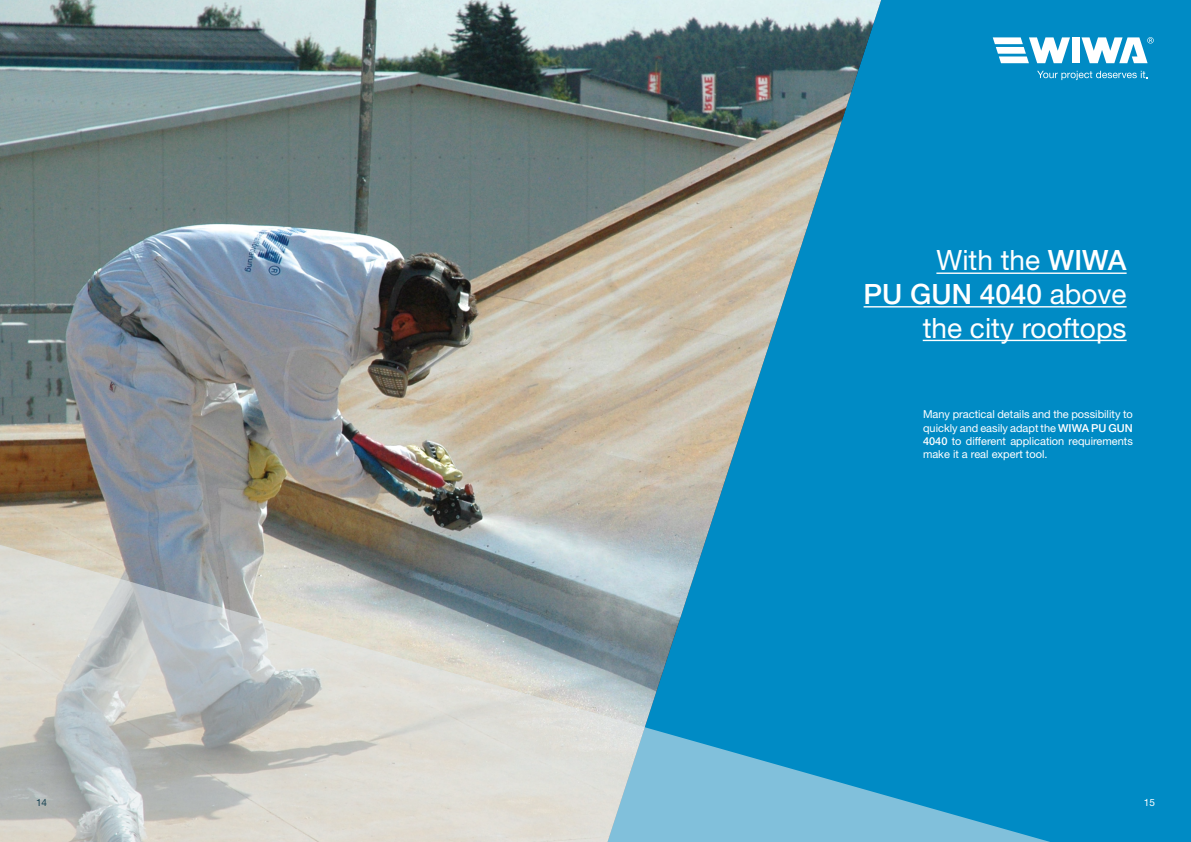
<style>
.page{position:relative;width:1191px;height:842px;background:#fff}
.page>*{position:absolute;margin:0;border:0;box-sizing:border-box;transform-origin:0 0}
.t1{font:28px/33.6px "Helvetica Neue LT Std";color:#fff;text-align:right}
.t2{font:11px/13.2px "Helvetica Neue LT Std";color:#fff;text-align:justify}
.t3{font:10px "Helvetica Neue LT Std";color:#194453}
.t4{font:10px "Helvetica Neue LT Std";color:#fff}
.s1{font-weight:500}
</style>
<div class="page">
<div style="left:523px;top:0;width:668px;height:842px;background:#008bc5"></div>
<img style="left:0;top:0;width:881px;height:542px">
<svg style="left:0;top:542px;width:1050px;height:300px"></svg>
<svg style="left:1037px;top:71px;width:110px;height:9px"></svg>
<div style="left:1072px;top:37px;width:8px;height:26px;background:#fff"></div>
<svg style="left:1081px;top:37px;width:72px;height:26px"></svg>
<svg style="left:992px;top:37px;width:78px;height:26px"></svg>
<hr style="left:936px;top:272px;width:190px;height:2px;background:#fff">
<hr style="left:863px;top:306px;width:263px;height:1px;background:#fff">
<hr style="left:922px;top:340px;width:204px;height:1px;background:#fff">
<h1 class="t1" style="left:863px;top:243px;width:264px">With the <span class="s1">WIWA<br>PU GUN 4040</span> above the city rooftops</h1>
<p class="t2" style="left:923px;top:408px;width:211px">Many practical details and the possibility to quickly and easily adapt the <span class="s1">WIWA PU GUN 4040</span> to different application requirements make it a real expert tool.</p>
<p class="t3" style="left:36px;top:796px;width:13px">14</p>
<p class="t4" style="left:1143px;top:796px;width:13px">15</p>
</div>
